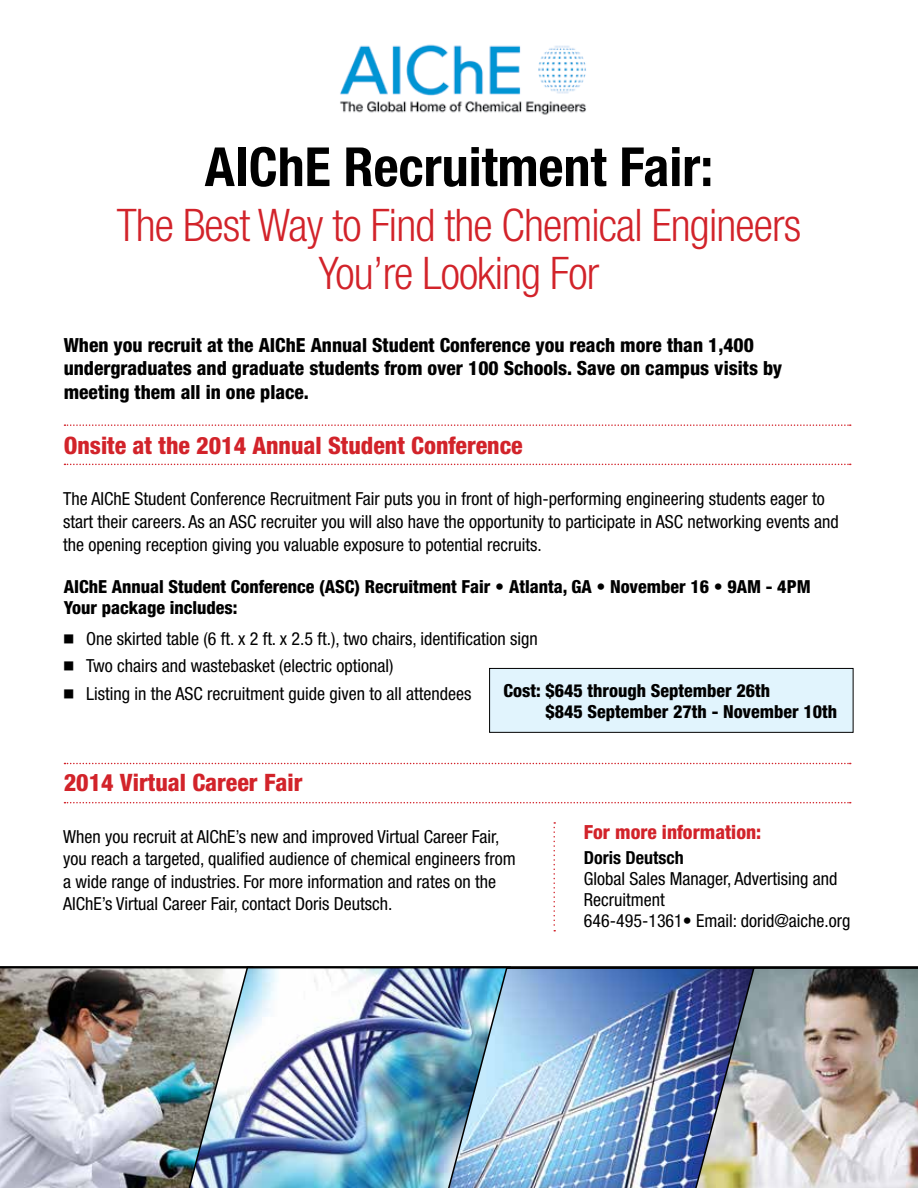
<style>
.page{position:relative;width:918px;height:1188px;background:#fff}
.page>*{position:absolute;margin:0;border:0;box-sizing:border-box;transform-origin:0 0}
.t1{font:700 condensed 54px "Helvetica Neue";color:#000}
.t2{font:300 condensed 45px/48px "Helvetica Neue";letter-spacing:-.02em;color:#d2232a;text-align:center}
.t3{font:800 condensed 24px "Helvetica Neue";color:#d2232a}
.t4{font:800 condensed 19.5px/23.4px "Helvetica Neue";color:#000}
.t5{font:800 condensed 19.5px "Helvetica Neue";color:#d2232a}
.t6{font:condensed 18px/22.5px "Helvetica Neue";color:#000}
.t7{font:800 condensed 18px/21.6px "Helvetica Neue";color:#000}
.t8{font:700 condensed 18px "Helvetica Neue";color:#000}
</style>
<div class="page">
<img style="left:0;top:968px;width:158px;height:220px">
<img style="left:158px;top:968px;width:259px;height:220px">
<img style="left:417px;top:968px;width:247px;height:220px">
<img style="left:664px;top:968px;width:254px;height:220px">
<hr style="left:0;top:966px;width:918px;height:2px;background:#000">
<img style="left:340px;top:44px;width:246px;height:71px">
<svg style="left:64px;top:424px;width:787px;height:2px"></svg>
<svg style="left:64px;top:464px;width:787px;height:1px"></svg>
<div style="left:490px;top:668px;width:363px;height:64px;background:#e1f4fd"></div>
<div style="left:489px;top:668px;width:365px;height:65px;border:1px solid #000"></div>
<svg style="left:64px;top:763px;width:787px;height:1px"></svg>
<svg style="left:64px;top:802px;width:787px;height:1px"></svg>
<svg style="left:553px;top:822px;width:2px;height:109px"></svg>
<h1 class="t1" style="left:205px;top:134px;width:510px">AIChE Recruitment Fair:</h1>
<h2 class="t2" style="left:117px;top:201px;width:686px">The Best Way to Find the Chemical Engineers<br>You’re Looking For</h2>
<p class="t4" style="left:64px;top:333px;width:720px">When you recruit at the AIChE Annual Student Conference you reach more than 1,400 undergraduates and graduate students from over 100 Schools. Save on campus visits by meeting them all in one place.</p>
<h3 class="t3" style="left:64px;top:431px;width:461px">Onsite at the 2014 Annual Student Conference</h3>
<p class="t6" style="left:63px;top:487px;width:777px;line-height:23px">The AIChE Student Conference Recruitment Fair puts you in front of high-performing engineering students eager to start their careers. As an ASC recruiter you will also have the opportunity to participate in ASC networking events and the opening reception giving you valuable exposure to potential recruits.</p>
<p class="t7" style="left:64px;top:575px;width:748px">AIChE Annual Student Conference (ASC) Recruitment Fair • Atlanta, GA • November 16 • 9AM - 4PM<br>Your package includes:</p>
<p class="t6" style="left:86px;top:625px;width:453px;line-height:27.3px">One skirted table (6 ft. x 2 ft. x 2.5 ft.), two chairs, identification sign<br>Two chairs and wastebasket (electric optional)<br>Listing in the ASC recruitment guide given to all attendees</p>
<p class="t7" style="left:545px;top:679px;width:293px;text-indent:-42px">Cost: $645 through September 26th<br>$845 September 27th - November 10th</p>
<h3 class="t3" style="left:64px;top:767px;width:241px">2014 Virtual Career Fair</h3>
<p class="t6" style="left:63px;top:825px;width:454px">When you recruit at AIChE’s new and improved Virtual Career Fair, you reach a targeted, qualified audience of chemical engineers from a wide range of industries. For more information and rates on the AIChE’s Virtual Career Fair, contact Doris Deutsch.</p>
<p class="t5" style="left:584px;top:820px;width:179px">For more information:</p>
<p class="t8" style="left:584px;top:847px;width:101px">Doris Deutsch</p>
<p class="t6" style="left:584px;top:868px;width:268px;line-height:21px">Global Sales Manager, Advertising and<br>Recruitment<br>646-495-1361• Email: dorid@aiche.org</p>
</div>
